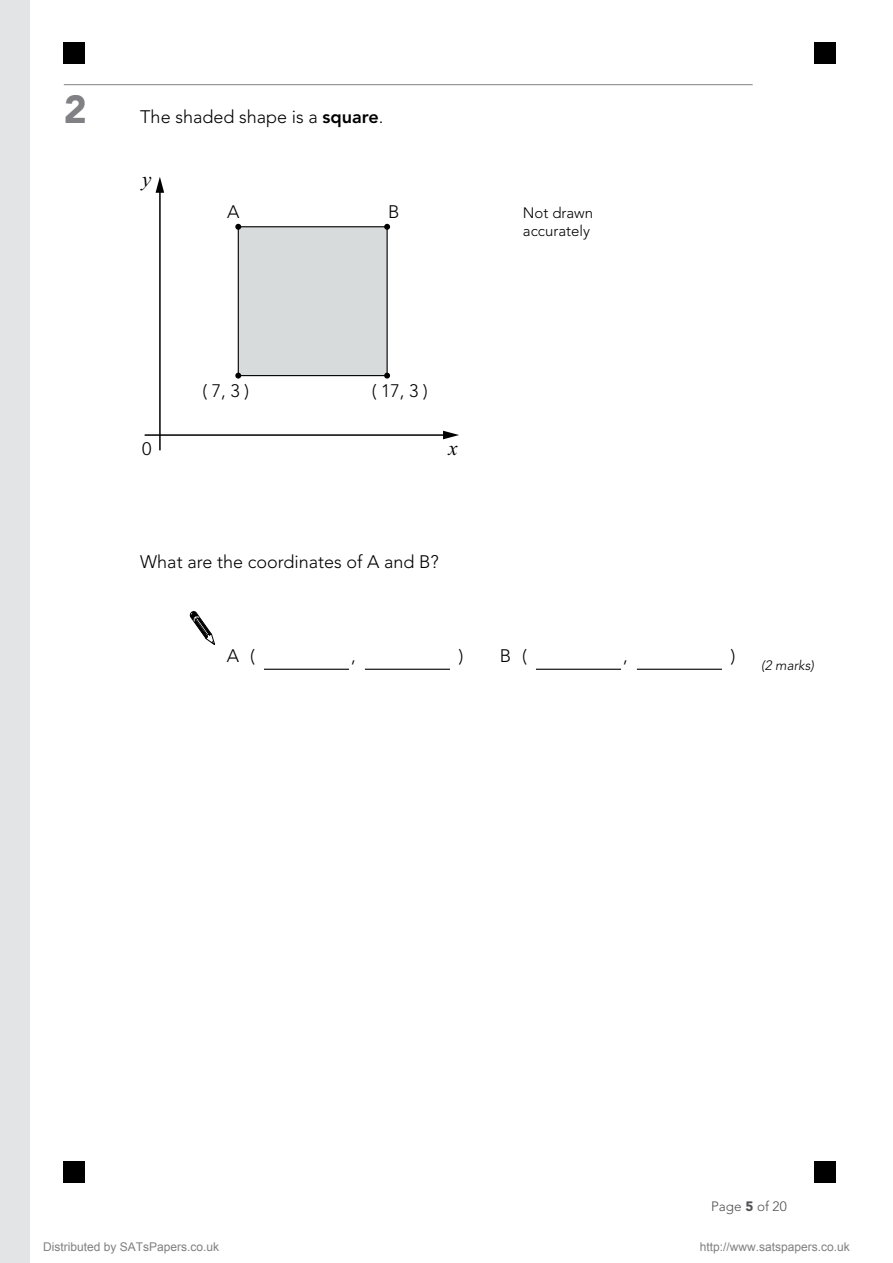
<style>
.page{position:relative;width:893px;height:1263px;background:#fff}
.page>*{position:absolute;margin:0;border:0;box-sizing:border-box;transform-origin:0 0}
.t1{font:900 39px "Avenir";color:#818084}
.t2{font:italic 21px "Times New Roman";color:#000}
.t3{font:300 18px "Avenir";color:#000}
.t4{font:300 18px "Avenir LT Std";color:#000}
.t5{font:300 15px/18px "Avenir";color:#000}
.t6{font:300 13.5px "Avenir";color:#504f53}
.t7{font:italic 300 13.5px "Avenir";color:#000}
.t8{font:12px "Arial";color:#808080}
.s1{font-weight:800}
.s2{font-weight:900}
</style>
<div class="page">
<div style="left:0;top:0;width:30px;height:1263px;background:#e3e4e6"></div>
<div style="left:64px;top:43px;width:21px;height:21px;background:#000"></div>
<div style="left:814px;top:43px;width:22px;height:21px;background:#000"></div>
<div style="left:64px;top:1161px;width:21px;height:21px;background:#000"></div>
<div style="left:814px;top:1161px;width:22px;height:21px;background:#000"></div>
<hr style="left:64px;top:84px;width:689px;height:1px;background:#818084">
<div style="left:238px;top:226px;width:150px;height:150px;background:#d8dbdc;border:1px solid #000"></div>
<hr style="left:159px;top:186px;width:2px;height:264px;background:#000">
<svg style="left:156px;top:177px;width:8px;height:16px"></svg>
<hr style="left:145px;top:434px;width:301px;height:2px;background:#000">
<svg style="left:443px;top:431px;width:16px;height:8px"></svg>
<svg style="left:235px;top:224px;width:6px;height:6px"></svg>
<svg style="left:384px;top:224px;width:6px;height:6px"></svg>
<svg style="left:235px;top:373px;width:6px;height:6px"></svg>
<svg style="left:384px;top:373px;width:6px;height:6px"></svg>
<svg style="left:189px;top:611px;width:26px;height:34px"></svg>
<hr style="left:264px;top:669px;width:85px;height:1px;background:#000">
<hr style="left:365px;top:669px;width:85px;height:1px;background:#000">
<hr style="left:536px;top:669px;width:85px;height:1px;background:#000">
<hr style="left:637px;top:669px;width:85px;height:1px;background:#000">
<h1 class="t1" style="left:64px;top:86px;width:25px">2</h1>
<p class="t3" style="left:140px;top:107px;width:245px">The shaded shape is a <span class="s1">square</span>.</p>
<p class="t2" style="left:142px;top:164px;width:11px">y</p>
<p class="t4" style="left:227px;top:202px;width:14px">A</p>
<p class="t4" style="left:388px;top:202px;width:13px">B</p>
<p class="t5" style="left:523px;top:204px;width:72px">Not drawn accurately</p>
<p class="t4" style="left:142px;top:438px;width:11px">0</p>
<p class="t4" style="left:202px;top:380px;width:48px">( 7, 3 )</p>
<p class="t4" style="left:372px;top:380px;width:58px">( 17, 3 )</p>
<p class="t2" style="left:448px;top:433px;width:11px">x</p>
<p class="t3" style="left:140px;top:551px;width:300px">What are the coordinates of A and B?</p>
<p class="t3" style="left:227px;top:645px;width:30px">A (</p>
<p class="t3" style="left:351px;top:645px;width:6px">,</p>
<p class="t3" style="left:459px;top:645px;width:6px">)</p>
<p class="t3" style="left:500px;top:645px;width:29px">B (</p>
<p class="t3" style="left:623px;top:645px;width:6px">,</p>
<p class="t3" style="left:731px;top:645px;width:6px">)</p>
<p class="t7" style="left:761px;top:657px;width:54px">(2 marks)</p>
<p class="t6" style="left:711px;top:1199px;width:77px">Page <span class="s2">5</span> of 20</p>
<p class="t8" style="left:43px;top:1239px;width:178px">Distributed by SATsPapers.co.uk</p>
<p class="t8" style="left:700px;top:1239px;width:152px">http://www.satspapers.co.uk</p>
</div>
